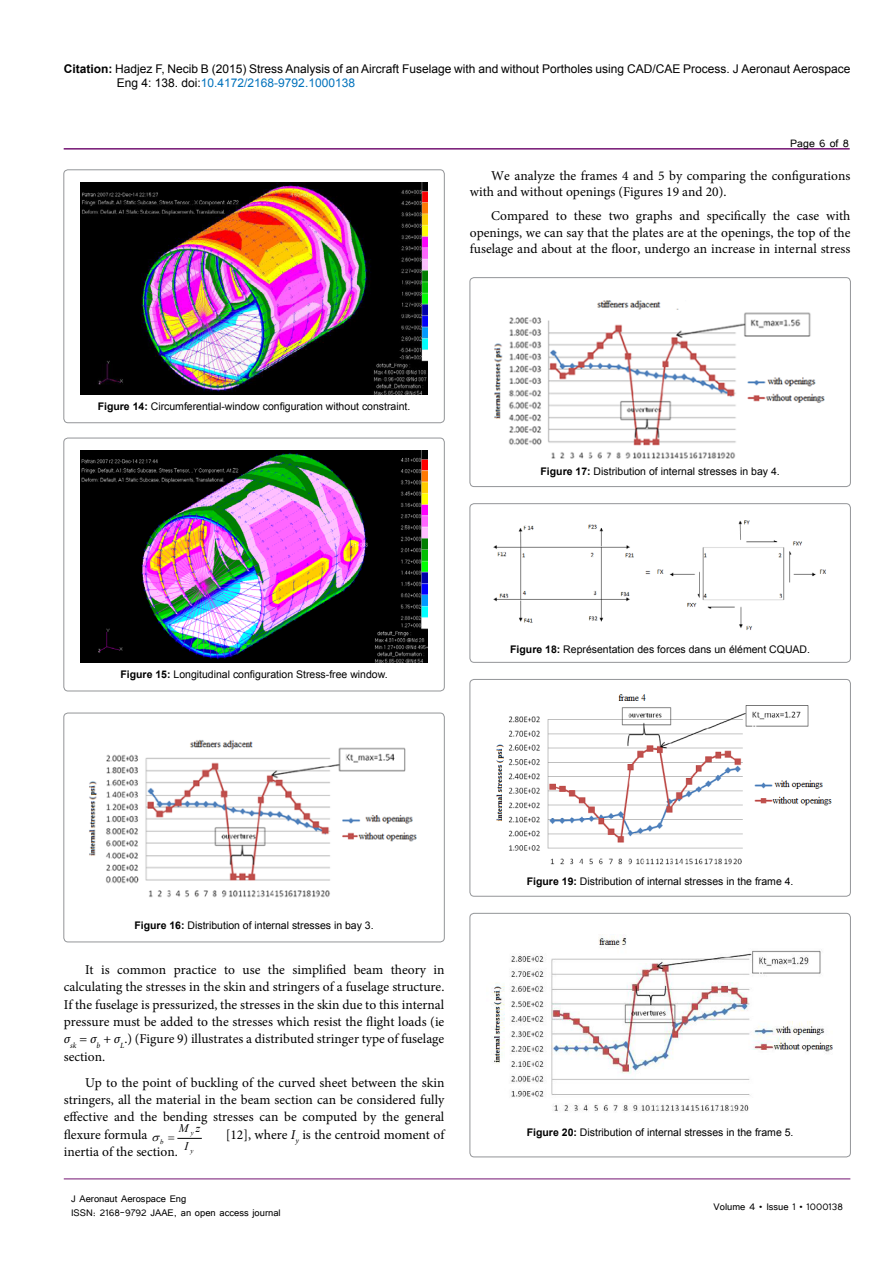
<style>
.page{position:relative;width:893px;height:1263px;background:#fff}
.page>*{position:absolute;margin:0;border:0;box-sizing:border-box;transform-origin:0 0}
.t1{font:13.5px/17.4px "Minion Pro";color:#000;text-align:justify}
.t2{font:13.5px "Tunga";color:#000}
.t3{font:12px/14.4px "Arial";color:#000}
.t4{font:12px/14.4px "Tunga";color:#000}
.t5{font:italic 11.7px "Times New Roman";color:#000}
.t6{font:10.5px "Arial";color:#000}
.t7{font:italic 6.75px "Times New Roman";color:#000}
.s1{font-weight:700}
.s2{color:#0072bc}
.s3{font-style:italic}
</style>
<div class="page">
<hr style="left:64px;top:148px;width:786px;height:2px;background:#741472">
<hr style="left:64px;top:1179px;width:786px;height:1px;background:#741472">
<div style="left:64px;top:170px;width:380px;height:253px;border:1px solid #939598;border-radius:4px"></div>
<img style="left:81px;top:182px;width:346px;height:212px">
<div style="left:64px;top:438px;width:380px;height:253px;border:1px solid #939598;border-radius:4px"></div>
<img style="left:81px;top:450px;width:346px;height:212px">
<div style="left:64px;top:713px;width:380px;height:229px;border:1px solid #939598;border-radius:4px"></div>
<img style="left:89px;top:740px;width:328px;height:158px">
<div style="left:470px;top:278px;width:380px;height:209px;border:1px solid #939598;border-radius:4px"></div>
<img style="left:494px;top:300px;width:331px;height:159px">
<div style="left:470px;top:504px;width:380px;height:158px;border:1px solid #939598;border-radius:4px"></div>
<img style="left:493px;top:520px;width:333px;height:110px">
<div style="left:470px;top:679px;width:380px;height:217px;border:1px solid #939598;border-radius:4px"></div>
<img style="left:496px;top:694px;width:336px;height:171px">
<div style="left:470px;top:913px;width:380px;height:244px;border:1px solid #939598;border-radius:4px"></div>
<img style="left:492px;top:935px;width:341px;height:177px">
<svg style="left:177px;top:1137px;width:24px;height:2px"></svg>
<p class="t3" style="left:117px;top:61px;width:735px;text-indent:-53px"><span class="s1">Citation:</span> Hadjez F, Necib B (2015) Stress Analysis of an Aircraft Fuselage with and without Portholes using CAD/CAE Process. J Aeronaut Aerospace<br>Eng 4: 138. doi:<span class="s2">10.4172/2168-9792.1000138</span></p>
<p class="t2" style="left:790px;top:135px;width:60px">Page 6 of 8</p>
<p class="t6" style="left:98px;top:400px;width:314px"><span class="s1">Figure 14:</span> Circumferential-window configuration without constraint.</p>
<p class="t1" style="left:470px;top:167px;width:382px;line-height:16.2px;text-indent:21px">We analyze the frames 4 and 5 by comparing the configurations with and without openings (Figures 19 and 20).</p>
<p class="t1" style="left:470px;top:208px;width:382px;line-height:16.2px;text-indent:21px">Compared to these two graphs and specifically the case with openings, we can say that the plates are at the openings, the top of the fuselage and about at the floor, undergo an increase in internal stress</p>
<p class="t6" style="left:540px;top:465px;width:241px"><span class="s1">Figure 17:</span> Distribution of internal stresses in bay 4.</p>
<p class="t6" style="left:120px;top:668px;width:269px"><span class="s1">Figure 15:</span> Longitudinal configuration Stress-free window.</p>
<p class="t6" style="left:510px;top:642px;width:301px"><span class="s1">Figure 18:</span> Représentation des forces dans un élément CQUAD.</p>
<p class="t6" style="left:134px;top:918px;width:241px"><span class="s1">Figure 16:</span> Distribution of internal stresses in bay 3.</p>
<p class="t1" style="left:64px;top:961px;width:382px;text-indent:21px">It is common practice to use the simplified beam theory in calculating the stresses in the skin and stringers of a fuselage structure.<br>If the fuselage is pressurized, the stresses in the skin due to this internal pressure must be added to the stresses which resist the flight loads (ie <span class="s3">σ</span><sub>sk</sub> <span class="s3">= σ</span><sub>b</sub> <span class="s3">+ σ</span><sub>L</sub>.) (Figure 9) illustrates a distributed stringer type of fuselage section.</p>
<p class="t1" style="left:64px;top:1074px;width:382px;text-indent:21px">Up to the point of buckling of the curved sheet between the skin stringers, all the material in the beam section can be considered fully effective and the bending stresses can be computed by the general flexure formula</p>
<p class="t7" style="left:190px;top:1146px;width:5px">y</p>
<p class="t5" style="left:179px;top:1120px;width:23px">M z</p>
<p class="t1" style="left:226px;top:1126px;width:220px">[12], where <span class="s3">I</span><sub>y</sub> is the centroid moment of</p>
<p class="t7" style="left:191px;top:1128px;width:5px">y</p>
<p class="t7" style="left:160px;top:1137px;width:5px">b</p>
<p class="t5" style="left:185px;top:1138px;width:5px">I</p>
<p class="t1" style="left:64px;top:1143px;width:116px">inertia of the section.</p>
<p class="t4" style="left:71px;top:1190px;width:211px">J Aeronaut Aerospace Eng<br>ISSN: 2168-9792 JAAE, an open access journal</p>
<p class="t6" style="left:527px;top:874px;width:268px"><span class="s1">Figure 19:</span> Distribution of internal stresses in the frame 4.</p>
<p class="t6" style="left:527px;top:1125px;width:268px"><span class="s1">Figure 20:</span> Distribution of internal stresses in the frame 5.</p>
<p class="t4" style="left:714px;top:1199px;width:131px">Volume 4 • Issue 1 • 1000138</p>
</div>
